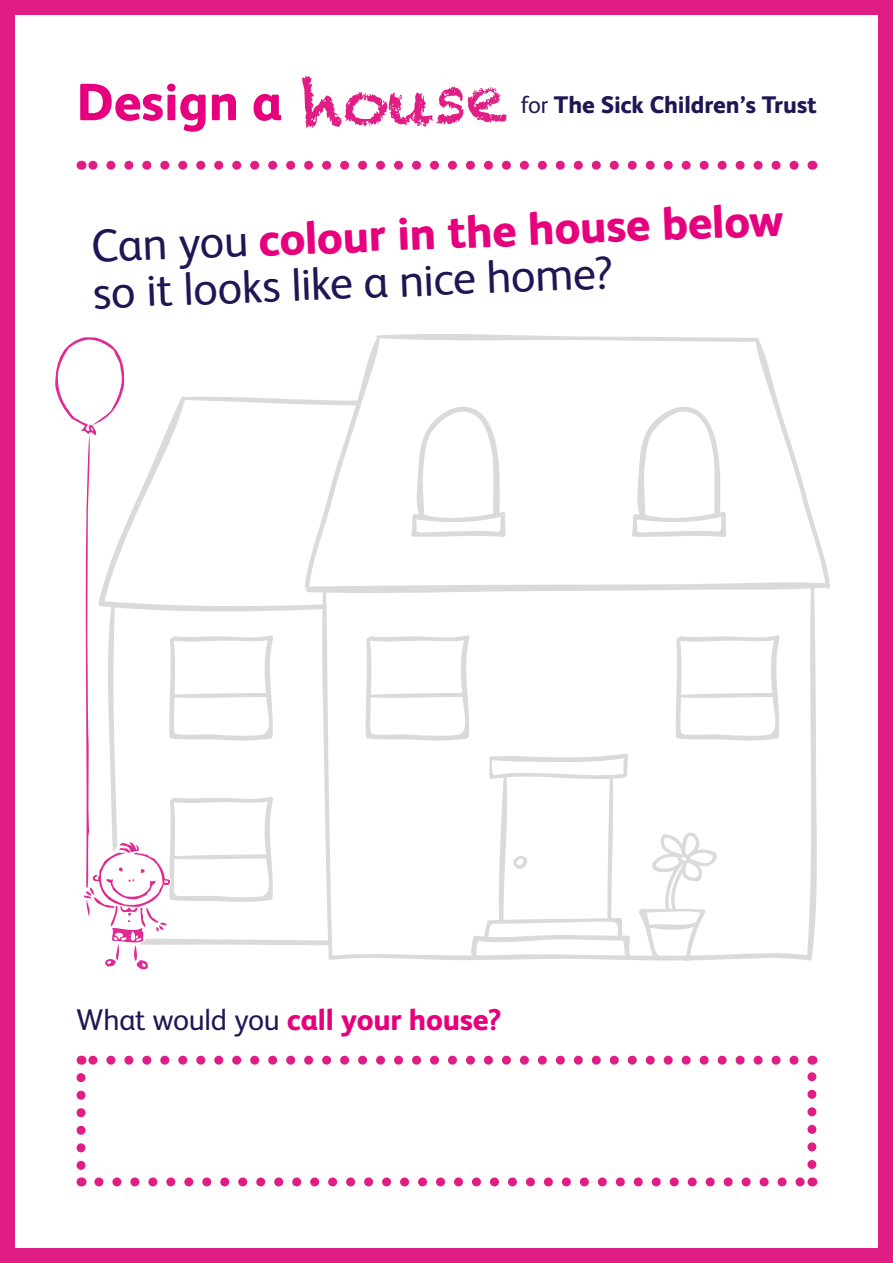
<style>
.page{position:relative;width:893px;height:1263px;background:#fff}
.page>*{position:absolute;margin:0;border:0;box-sizing:border-box;transform-origin:0 0}
.t1{font:65.1px "Chalkduster";color:#df1d84}
.t2{font:800 52.5px "FS Albert";color:#e6007d}
.t3{font:46.2px/47px "FS Albert";color:#211554}
.t4{font:800 30px "FS Albert";letter-spacing:-.005em;color:#e6007d}
.t5{font:800 24px "FS Albert";letter-spacing:-.005em;color:#211554}
.s1{font-size:57px;color:#fff}
.s2{font-weight:400}
.s3{font-weight:800;color:#e6007d}
.s4{font-weight:400;color:#211554}
</style>
<div class="page">
<svg style="left:99px;top:1177px;width:704px;height:9px"></svg>
<svg style="left:90px;top:1056px;width:704px;height:9px"></svg>
<svg style="left:77px;top:1077px;width:9px;height:109px"></svg>
<svg style="left:807px;top:1056px;width:9px;height:108px"></svg>
<svg style="left:90px;top:161px;width:704px;height:9px"></svg>
<svg style="left:275px;top:334px;width:555px;height:627px"></svg>
<svg style="left:632px;top:400px;width:94px;height:138px"></svg>
<svg style="left:411px;top:400px;width:95px;height:138px"></svg>
<svg style="left:513px;top:856px;width:15px;height:13px"></svg>
<svg style="left:365px;top:635px;width:106px;height:106px"></svg>
<svg style="left:675px;top:635px;width:106px;height:106px"></svg>
<svg style="left:652px;top:830px;width:66px;height:82px"></svg>
<div style="left:0;top:0;width:893px;height:1263px;border:15px solid #df1d84"></div>
<svg style="left:55px;top:337px;width:220px;height:633px"></svg>
<h1 class="t1" style="left:301px;top:67px;width:206px;rotate:-2deg">house</h1>
<p class="t2" style="left:77px;top:64px;width:373px">Design a <span class="s1">house</span></p>
<p class="t5" style="left:521px;top:87px;width:298px"><span class="s2">for</span> The Sick Children’s Trust</p>
<p class="t3" style="left:90px;top:219px;width:694px;rotate:-2deg">Can you <span class="s3">colour in the house below </span>so it looks like a nice home?</p>
<p class="t4" style="left:77px;top:997px;width:426px"><span class="s4">What would you</span> call your house?</p>
</div>
